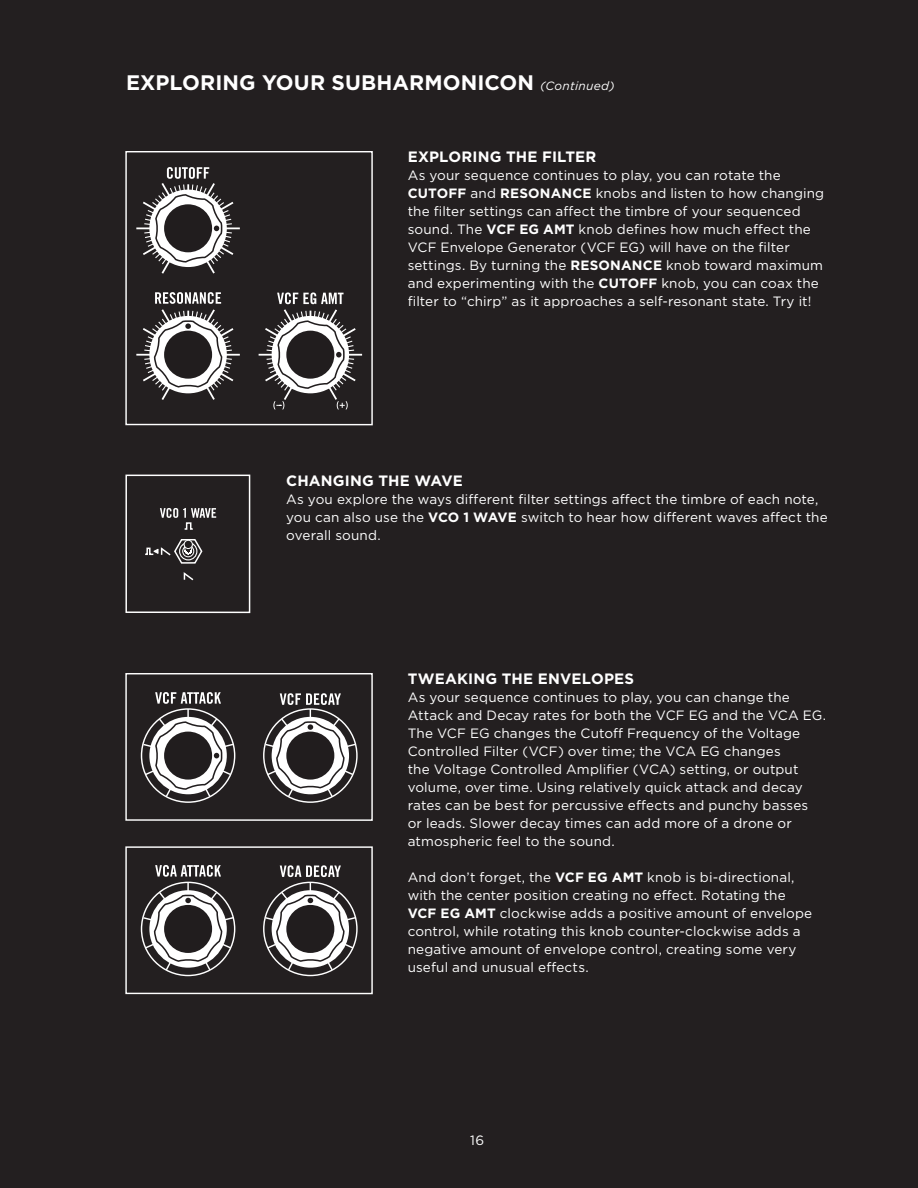
<style>
.page{position:relative;width:918px;height:1188px;background:#231f20}
.page>*{position:absolute;margin:0;border:0;box-sizing:border-box;transform-origin:0 0}
.t1{font:700 21px "Gotham";letter-spacing:.005em;color:#fff}
.t2{font:700 15px "Gotham";letter-spacing:.015em;color:#fff}
.t3{font:13.5px/18px "Gotham";letter-spacing:.01em;color:#fff}
.s1{font-weight:400;font-style:italic;font-size:12px}
.s2{font-weight:700}
</style>
<div class="page">
<div style="left:125px;top:475px;width:125px;height:138px;border:1px solid #fff"></div>
<svg style="left:183px;top:572px;width:11px;height:9px"></svg>
<svg style="left:160px;top:508px;width:56px;height:22px"></svg>
<svg style="left:145px;top:539px;width:58px;height:25px"></svg>
<div style="left:184px;top:540px;width:8px;height:9px;background:#211d1e;border-radius:50%"></div>
<div style="left:184px;top:540px;width:9px;height:9px;border:1px solid #fff;border-radius:50%"></div>
<div style="left:125px;top:151px;width:248px;height:274px;border:1px solid #fff"></div>
<hr style="left:219px;top:227px;width:21px;height:2px;background:#fff">
<hr style="left:136px;top:227px;width:21px;height:2px;background:#fff">
<hr style="left:219px;top:354px;width:21px;height:2px;background:#fff">
<hr style="left:136px;top:354px;width:21px;height:2px;background:#fff">
<hr style="left:342px;top:354px;width:20px;height:2px;background:#fff">
<hr style="left:259px;top:354px;width:20px;height:2px;background:#fff">
<svg style="left:141px;top:292px;width:94px;height:108px"></svg>
<svg style="left:263px;top:292px;width:95px;height:117px"></svg>
<svg style="left:141px;top:167px;width:94px;height:107px"></svg>
<svg style="left:155px;top:692px;width:66px;height:12px"></svg>
<hr style="left:187px;top:709px;width:2px;height:22px;background:#fff">
<svg style="left:142px;top:717px;width:93px;height:82px"></svg>
<svg style="left:264px;top:693px;width:93px;height:106px"></svg>
<div style="left:125px;top:673px;width:248px;height:148px;border:1px solid #fff"></div>
<div style="left:125px;top:846px;width:248px;height:148px;border:1px solid #fff"></div>
<svg style="left:155px;top:865px;width:66px;height:12px"></svg>
<hr style="left:187px;top:882px;width:2px;height:22px;background:#fff">
<svg style="left:142px;top:890px;width:93px;height:82px"></svg>
<svg style="left:264px;top:865px;width:93px;height:107px"></svg>
<p class="t1" style="left:126px;top:70px;width:490px">EXPLORING YOUR SUBHARMONICON <span class="s1">(Continued)</span></p>
<p class="t2" style="left:408px;top:148px;width:190px">EXPLORING THE FILTER</p>
<p class="t3" style="left:408px;top:166px;width:418px">As your sequence continues to play, you can rotate the <span class="s2">CUTOFF</span> and <span class="s2">RESONANCE</span> knobs and listen to how changing the filter settings can affect the timbre of your sequenced sound. The <span class="s2">VCF EG AMT</span> knob defines how much effect the VCF Envelope Generator (VCF EG) will have on the filter settings. By turning the <span class="s2">RESONANCE</span> knob toward maximum and experimenting with the <span class="s2">CUTOFF</span> knob, you can coax the filter to “chirp” as it approaches a self-resonant state. Try it!</p>
<p class="t2" style="left:286px;top:472px;width:178px">CHANGING THE WAVE</p>
<p class="t3" style="left:286px;top:490px;width:543px">As you explore the ways different filter settings affect the timbre of each note, you can also use the <span class="s2">VCO 1 WAVE</span> switch to hear how different waves affect the overall sound.</p>
<p class="t2" style="left:408px;top:670px;width:228px">TWEAKING THE ENVELOPES</p>
<p class="t3" style="left:408px;top:688px;width:420px">As your sequence continues to play, you can change the Attack and Decay rates for both the VCF EG and the VCA EG.<br>The VCF EG changes the Cutoff Frequency of the Voltage Controlled Filter (VCF) over time; the VCA EG changes<br>the Voltage Controlled Amplifier (VCA) setting, or output volume, over time. Using relatively quick attack and decay rates can be best for percussive effects and punchy basses<br>or leads. Slower decay times can add more of a drone or atmospheric feel to the sound.</p>
<p class="t3" style="left:408px;top:868px;width:388px">And don’t forget, the <span class="s2">VCF EG AMT</span> knob is bi-directional,</p>
<p class="t3" style="left:408px;top:886px;width:380px">with the center position creating no effect. Rotating the</p>
<p class="t3" style="left:408px;top:904px;width:406px"><span class="s2">VCF EG AMT</span> clockwise adds a positive amount of envelope control, while rotating this knob counter-clockwise adds a negative amount of envelope control, creating some very useful and unusual effects.</p>
<p class="t3" style="left:470px;top:1131px;width:15px">16</p>
</div>
